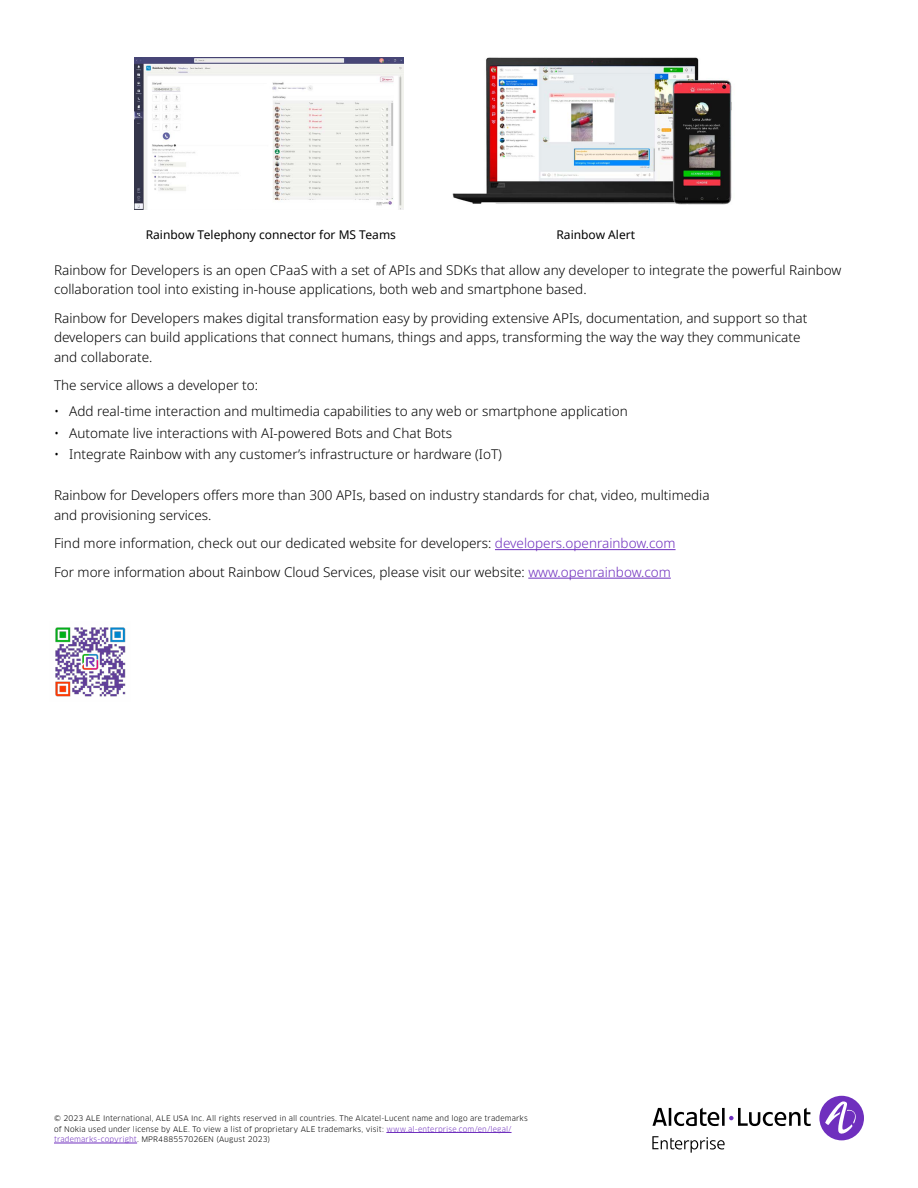
<style>
.page{position:relative;width:918px;height:1188px;background:#fff}
.page>*{position:absolute;margin:0;border:0;box-sizing:border-box;transform-origin:0 0}
.t1{font:300 13.5px/19.5px "Noto Sans";color:#000}
.t2{font:12px "Noto Sans";color:#000}
.t3{font:7.5px/10.5px "Clan OT";letter-spacing:.02em;color:#000}
.s1{color:#6f2fbe}
</style>
<div class="page">
<hr style="left:386px;top:1132px;width:126px;height:1px;background:#6f2fbe">
<hr style="left:54px;top:1143px;width:83px;height:1px;background:#6f2fbe">
<svg style="left:652px;top:1096px;width:212px;height:57px"></svg>
<img style="left:55px;top:627px;width:71px;height:70px">
<img style="left:134px;top:58px;width:269px;height:151px">
<img style="left:452px;top:57px;width:280px;height:148px">
<hr style="left:495px;top:549px;width:181px;height:1px;background:#6f2fbe">
<hr style="left:528px;top:578px;width:143px;height:1px;background:#6f2fbe">
<p class="t2" style="left:146px;top:226px;width:252px">Rainbow Telephony connector for MS Teams</p>
<p class="t2" style="left:556px;top:226px;width:80px">Rainbow Alert</p>
<p class="t1" style="left:54px;top:260px;width:789px">Rainbow for Developers is an open CPaaS with a set of APIs and SDKs that allow any developer to integrate the powerful Rainbow collaboration tool into existing in-house applications, both web and smartphone based.</p>
<p class="t1" style="left:54px;top:308px;width:755px">Rainbow for Developers makes digital transformation easy by providing extensive APIs, documentation, and support so that developers can build applications that connect humans, things and apps, transforming the way the way they communicate and collaborate.</p>
<p class="t1" style="left:54px;top:376px;width:206px">The service allows a developer to:</p>
<p class="t1" style="left:54px;top:402px;width:575px">• Add real-time interaction and multimedia capabilities to any web or smartphone application</p>
<p class="t1" style="left:54px;top:423px;width:400px">• Automate live interactions with AI-powered Bots and Chat Bots</p>
<p class="t1" style="left:54px;top:445px;width:449px">• Integrate Rainbow with any customer’s infrastructure or hardware (IoT)</p>
<p class="t1" style="left:54px;top:486px;width:657px">Rainbow for Developers offers more than 300 APIs, based on industry standards for chat, video, multimedia and provisioning services.</p>
<p class="t1" style="left:54px;top:529px;width:623px;line-height:28.5px">Find more information, check out our dedicated website for developers: <span class="s1">developers.openrainbow.com<br></span>For more information about Rainbow Cloud Services, please visit our website: <span class="s1">www.openrainbow.com</span></p>
<p class="t3" style="left:54px;top:1113px;width:475px">© 2023 ALE International, ALE USA Inc. All rights reserved in all countries. The Alcatel-Lucent name and logo are trademarks of Nokia used under license by ALE. To view a list of proprietary ALE trademarks, visit: <span class="s1">www.al-enterprise.com/en/legal/ trademarks-copyright</span>. MPR488557026EN (August 2023)</p>
</div>
